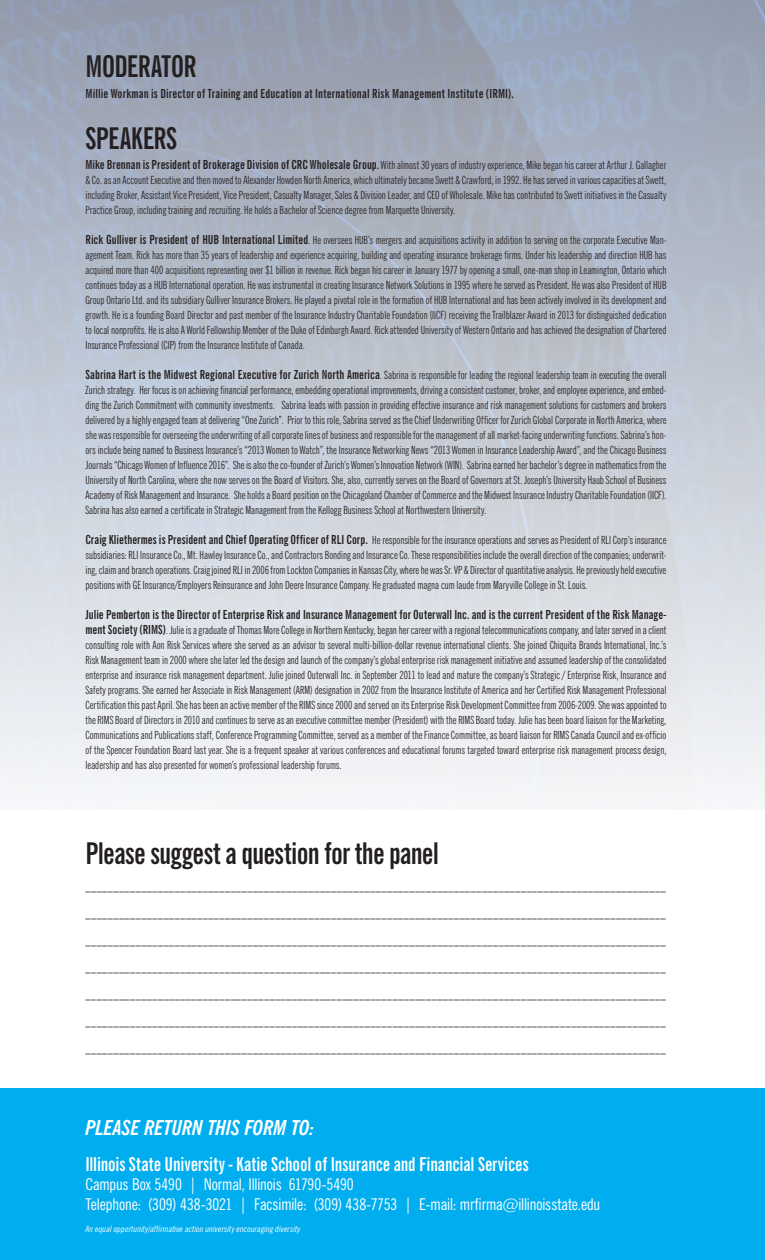
<style>
.page{position:relative;width:765px;height:1260px;background:#fff}
.page>*{position:absolute;margin:0;border:0;box-sizing:border-box;transform-origin:0 0}
.t1{font:700 extra-condensed 30px "News Gothic BT";letter-spacing:-.02em;color:#231f20}
.t2{font:italic 700 condensed 20.62px "News Gothic BT";letter-spacing:-.015em;color:#fff}
.t3{font:700 extra-condensed 19.12px "News Gothic BT";letter-spacing:-.005em;color:#fff}
.t4{font:condensed 16.25px "News Gothic BT";letter-spacing:-.01em;color:#fff}
.t5{font:700 extra-condensed 12.5px "News Gothic BT";letter-spacing:.01em;color:#231f20}
.t6{font:extra-condensed 11.25px/15px "News Gothic BT";color:#231f20;text-align:justify}
.t7{font:700 extra-condensed 10px "News Gothic BT";color:#231f20}
.t8{font:italic condensed 8.75px "News Gothic BT";letter-spacing:.015em;color:#fff}
.s1{font-weight:700;font-size:12.5px}
.s2{font-weight:700}
</style>
<div class="page">
<div style="left:0;top:1088px;width:765px;height:172px;background:#00aeef"></div>
<p class="t1" style="left:86px;top:48px;width:112px">MODERATOR</p>
<p class="t5" style="left:86px;top:86px;width:430px">Millie Workman is Director of Training and Education at International Risk Management Institute (IRMI).</p>
<p class="t1" style="left:86px;top:120px;width:93px">SPEAKERS</p>
<p class="t6" style="left:86px;top:158px;width:582px"><span class="s1">Mike Brennan is President of Brokerage Division of CRC Wholesale Group</span><span class="s2">.</span> With almost 30 years of industry experience, Mike began his career at Arthur J. Gallagher &amp; Co. as an Account Executive and then moved to Alexander Howden North America, which ultimately became Swett &amp; Crawford, in 1992. He has served in various capacities at Swett, including Broker, Assistant Vice President, Vice President, Casualty Manager, Sales &amp; Division Leader, and CEO of Wholesale. Mike has contributed to Swett initiatives in the Casualty Practice Group, including training and recruiting. He holds a Bachelor of Science degree from Marquette University.</p>
<p class="t6" style="left:86px;top:233px;width:583px"><span class="s1">Rick Gulliver is President of HUB International Limited</span>. He oversees HUB’s mergers and acquisitions activity in addition to serving on the corporate Executive Man&shy;agement Team. Rick has more than 35 years of leadership and experience acquiring, building and operating insurance brokerage firms. Under his leadership and direction HUB has acquired more than 400 acquisitions representing over $1 billion in revenue. Rick began his career in January 1977 by opening a small, one-man shop in Leamington, Ontario which continues today as a HUB International operation. He was instrumental in creating Insurance Network Solutions in 1995 where he served as President. He was also President of HUB Group Ontario Ltd. and its subsidiary Gulliver Insurance Brokers. He played a pivotal role in the formation of HUB International and has been actively involved in its development and growth. He is a founding Board Director and past member of the Insurance Industry Charitable Foundation (IICF) receiving the Trailblazer Award in 2013 for distinguished dedication to local nonprofits. He is also A World Fellowship Member of the Duke of Edinburgh Award. Rick attended University of Western Ontario and has achieved the designation of Chartered Insurance Professional (CIP) from the Insurance Institute of Canada.</p>
<p class="t6" style="left:86px;top:368px;width:583px"><span class="s1">Sabrina Hart is the Midwest Regional Executive for Zurich North America</span>. Sabrina is responsible for leading the regional leadership team in executing the overall Zurich strategy. Her focus is on achieving financial performance, embedding operational improvements, driving a consistent customer, broker, and employee experience, and embed&shy;ding the Zurich Commitment with community investments. Sabrina leads with passion in providing effective insurance and risk management solutions for customers and brokers delivered by a highly engaged team at delivering “One Zurich”. Prior to this role, Sabrina served as the Chief Underwriting Officer for Zurich Global Corporate in North America, where she was responsible for overseeing the underwriting of all corporate lines of business and responsible for the management of all market-facing underwriting functions. Sabrina’s hon&shy;ors include being named to Business Insurance’s “2013 Women to Watch”, the Insurance Networking News “2013 Women in Insurance Leadership Award”, and the Chicago Business Journals “Chicago Women of Influence 2016”. She is also the co-founder of Zurich’s Women’s Innovation Network (WIN). Sabrina earned her bachelor’s degree in mathematics from the University of North Carolina, where she now serves on the Board of Visitors. She, also, currently serves on the Board of Governors at St. Joseph’s University Haub School of Business Academy of Risk Management and Insurance. She holds a Board position on the Chicagoland Chamber of Commerce and the Midwest Insurance Industry Charitable Foundation (IICF).<br>Sabrina has also earned a certificate in Strategic Management from the Kellogg Business School at Northwestern University.</p>
<p class="t6" style="left:86px;top:533px;width:582px"><span class="s1">Craig Kliethermes is President and Chief Operating Officer of RLI Corp.</span> He responsible for the insurance operations and serves as President of RLI Corp’s insurance subsidiaries: RLI Insurance Co., Mt. Hawley Insurance Co., and Contractors Bonding and Insurance Co. These responsibilities include the overall direction of the companies; underwrit&shy;ing, claim and branch operations. Craig joined RLI in 2006 from Lockton Companies in Kansas City, where he was Sr. VP &amp; Director of quantitative analysis. He previously held executive positions with GE Insurance/Employers Reinsurance and John Deere Insurance Company. He graduated magna cum laude from Maryville College in St. Louis.</p>
<p class="t5" style="left:86px;top:607px;width:582px">Julie Pemberton is the Director of Enterprise Risk and Insurance Management for Outerwall Inc. and is the current President of the Risk Manage-</p>
<p class="t6" style="left:86px;top:623px;width:583px"><span class="s1">ment Society (RIMS)</span>. Julie is a graduate of Thomas More College in Northern Kentucky, began her career with a regional telecommunications company, and later served in a client consulting role with Aon Risk Services where she served as an advisor to several multi-billion-dollar revenue international clients. She joined Chiquita Brands International, Inc.’s Risk Management team in 2000 where she later led the design and launch of the company’s global enterprise risk management initiative and assumed leadership of the consolidated enterprise and insurance risk management department. Julie joined Outerwall Inc. in September 2011 to lead and mature the company’s Strategic / Enterprise Risk, Insurance and Safety programs. She earned her Associate in Risk Management (ARM) designation in 2002 from the Insurance Institute of America and her Certified Risk Management Professional Certification this past April. She has been an active member of the RIMS since 2000 and served on its Enterprise Risk Development Committee from 2006-2009. She was appointed to the RIMS Board of Directors in 2010 and continues to serve as an executive committee member (President) with the RIMS Board today. Julie has been board liaison for the Marketing, Communications and Publications staff, Conference Programming Committee, served as a member of the Finance Committee, as board liaison for RIMS Canada Council and ex-officio of the Spencer Foundation Board last year. She is a frequent speaker at various conferences and educational forums targeted toward enterprise risk management process design, leadership and has also presented for women’s professional leadership forums.</p>
<p class="t1" style="left:86px;top:835px;width:355px">Please suggest a question for the panel</p>
<p class="t7" style="left:86px;top:881px;width:582px">________________________________________________________________________________________________________</p>
<p class="t7" style="left:86px;top:908px;width:582px">________________________________________________________________________________________________________</p>
<p class="t7" style="left:86px;top:935px;width:582px">________________________________________________________________________________________________________</p>
<p class="t7" style="left:86px;top:961px;width:582px">________________________________________________________________________________________________________</p>
<p class="t7" style="left:86px;top:988px;width:582px">________________________________________________________________________________________________________</p>
<p class="t7" style="left:86px;top:1015px;width:582px">________________________________________________________________________________________________________</p>
<p class="t7" style="left:86px;top:1042px;width:582px">________________________________________________________________________________________________________</p>
<p class="t2" style="left:86px;top:1115px;width:230px">PLEASE RETURN THIS FORM TO:</p>
<p class="t3" style="left:86px;top:1152px;width:445px">Illinois State University - Katie School of Insurance and Financial Services</p>
<p class="t4" style="left:86px;top:1175px;width:270px">Campus Box 5490 | Normal, Illinois 61790-5490</p>
<p class="t4" style="left:86px;top:1194px;width:516px">Telephone: (309) 438-3021 | Facsimile: (309) 438-7753 | E-mail: mrfirma@illinoisstate.edu</p>
<p class="t8" style="left:86px;top:1223px;width:217px">An equal opportunity/affirmative action university encouraging diversity</p>
</div>
